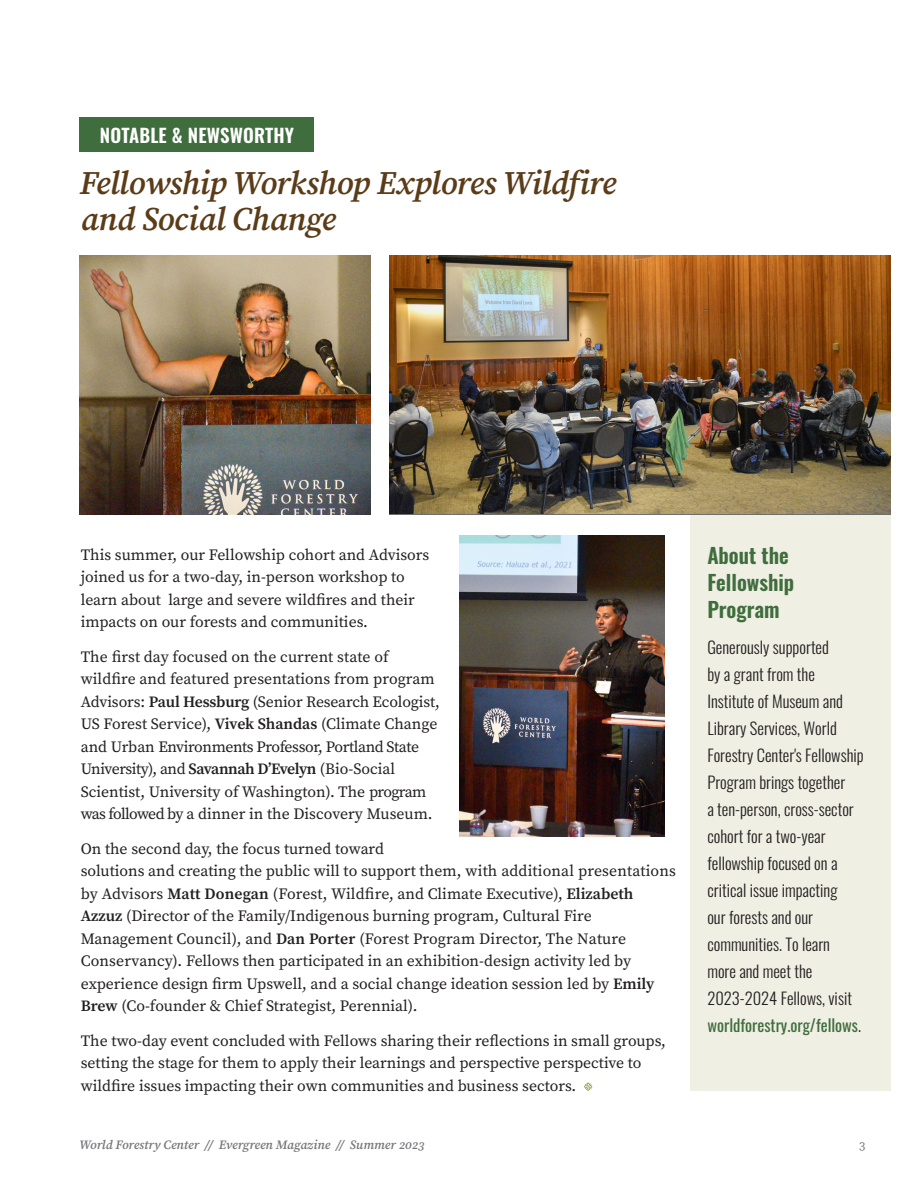
<style>
.page{position:relative;width:918px;height:1188px;background:#fff}
.page>*{position:absolute;margin:0;border:0;box-sizing:border-box;transform-origin:0 0}
.Head_2{font:italic 600 33px/36px "Source Serif Pro";letter-spacing:-.02em;color:#5b3c18}
.Sidebar_body{font:600 21px/27px "Oswald";color:#406d3d}
.Section_Label{font:600 18.75px "Oswald";letter-spacing:.01em;color:#fff}
.Sidebar_body-2{font:300 16.5px/27px "Oswald";color:#231f20}
.body_10_5_16{font:15.75px/22.5px "Source Serif Pro";color:#231f20}
.t1{font:italic 600 12.75px "Source Serif Pro";color:#76787b}
.t2{font:12.75px "Source Serif Pro";color:#76787b}
.s1{font-weight:600}
.s2{font-weight:400;color:#406d3d}
</style>
<div class="page">
<div style="left:691px;top:300px;width:200px;height:791px;background:#efefe3"></div>
<img style="left:80px;top:256px;width:290px;height:258px">
<img style="left:390px;top:256px;width:501px;height:257px">
<svg style="left:584px;top:1083px;width:8px;height:8px"></svg>
<div style="left:80px;top:117px;width:234px;height:35px;background:#406d3d"></div>
<img style="left:459px;top:536px;width:206px;height:300px">
<p class="Section_Label" style="left:100px;top:118px;width:196px">NOTABLE &amp; NEWSWORTHY</p>
<p class="Head_2" style="left:79px;top:166px;width:538px">Fellowship Workshop Explores Wildfire and Social Change</p>
<p class="body_10_5_16" style="left:81px;top:543px;width:350px">This summer, our Fellowship cohort and Advisors joined us for a two-day, in-person workshop to learn about large and severe wildfires and their impacts on our forests and communities.</p>
<p class="body_10_5_16" style="left:81px;top:645px;width:361px">The first day focused on the current state of wildfire and featured presentations from program Advisors: <span class="s1">Paul Hessburg</span> (Senior Research Ecologist, US Forest Service), <span class="s1">Vivek Shandas</span> (Climate Change and Urban Environments Professor, Portland State University), and <span class="s1">Savannah D’Evelyn</span> (Bio-Social Scientist, University of Washington). The program was followed by a dinner in the Discovery Museum.</p>
<p class="body_10_5_16" style="left:81px;top:837px;width:597px">On the second day, the focus turned toward<br>solutions and creating the public will to support them, with additional presentations by Advisors <span class="s1">Matt Donegan</span> (Forest, Wildfire, and Climate Executive), <span class="s1">Elizabeth Azzuz</span> (Director of the Family/Indigenous burning program, Cultural Fire Management Council), and <span class="s1">Dan Porter</span> (Forest Program Director, The Nature Conservancy). Fellows then participated in an exhibition-design activity led by experience design firm Upswell, and a social change ideation session led by <span class="s1">Emily Brew</span> (Co-founder &amp; Chief Strategist, Perennial).</p>
<p class="body_10_5_16" style="left:81px;top:1029px;width:587px">The two-day event concluded with Fellows sharing their reflections in small groups, setting the stage for them to apply their learnings and perspective perspective to wildfire issues impacting their own communities and business sectors.</p>
<p class="Sidebar_body" style="left:707px;top:540px;width:88px">About the<br>Fellowship<br>Program</p>
<p class="Sidebar_body-2" style="left:707px;top:632px;width:158px">Generously supported<br>by a grant from the<br>Institute of Museum and<br>Library Services, World<br>Forestry Center's Fellowship<br>Program brings together<br>a ten-person, cross-sector cohort for a two-year fellowship focused on a critical issue impacting<br>our forests and our communities. To learn<br>more and meet the<br>2023-2024 Fellows, visit <span class="s2">worldforestry.org/fellows</span>.</p>
<p class="t1" style="left:80px;top:1137px;width:346px">World Forestry Center // Evergreen Magazine // Summer 2023</p>
<p class="t2" style="left:859px;top:1137px;width:8px">3</p>
</div>
